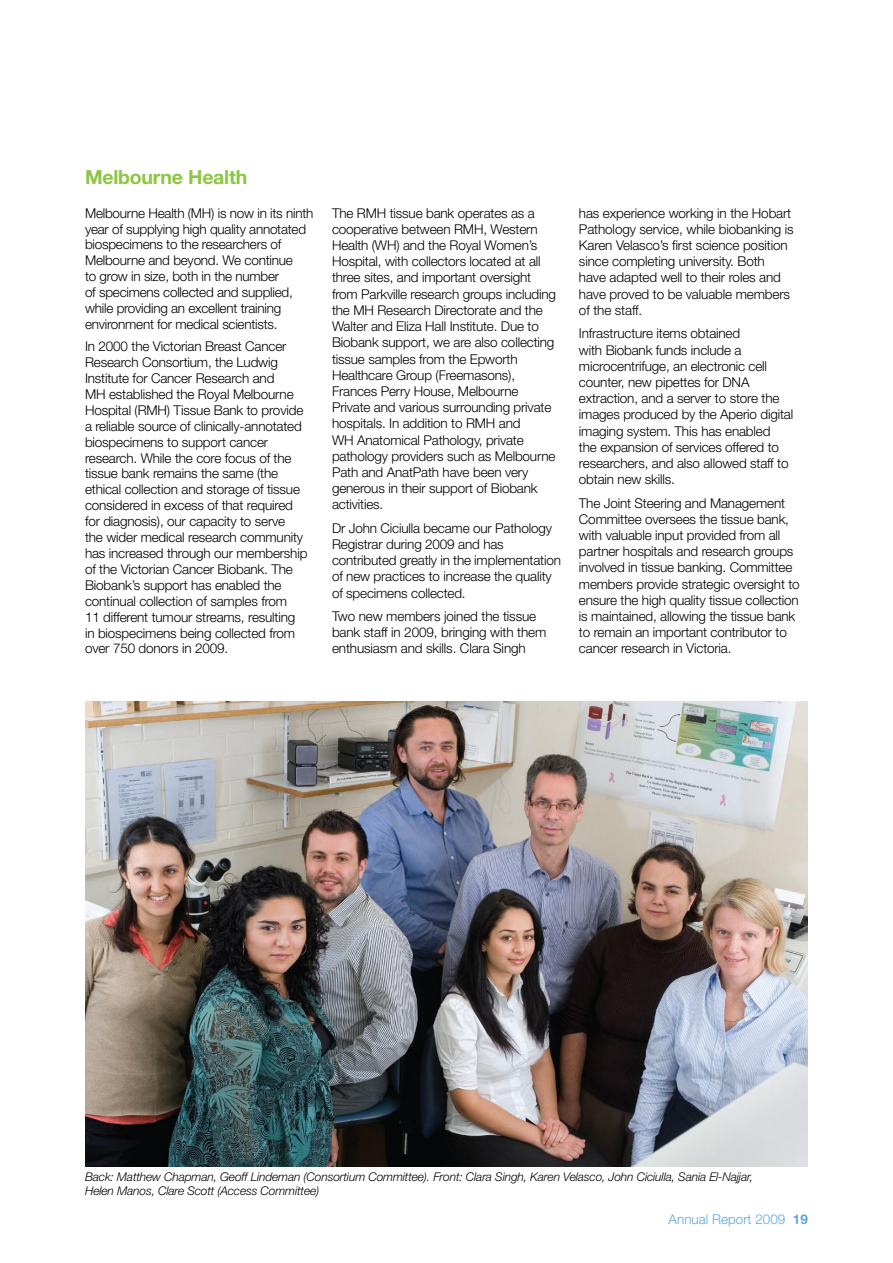
<style>
.page{position:relative;width:893px;height:1263px;background:#fff}
.page>*{position:absolute;margin:0;border:0;box-sizing:border-box;transform-origin:0 0}
.t1{font:700 19.5px "Helvetica Neue";letter-spacing:-.01em;color:#8cc642}
.t2{font:300 13.5px/16.2px "Helvetica Neue";letter-spacing:-.01em;color:#000}
.t3{font:300 13.5px "Helvetica Neue";color:#5ea7dc}
.t4{font:italic 300 12px/14.4px "Helvetica Neue";letter-spacing:-.01em;color:#000}
.s1{font-weight:700}
</style>
<div class="page">
<img style="left:85px;top:702px;width:723px;height:464px">
<h1 class="t1" style="left:85px;top:165px;width:164px">Melbourne Health</h1>
<p class="t2" style="left:85px;top:205px;width:230px">Melbourne Health (MH) is now in its ninth year of supplying high quality annotated biospecimens to the researchers of Melbourne and beyond. We continue<br>to grow in size, both in the number<br>of specimens collected and supplied, while providing an excellent training environment for medical scientists.</p>
<p class="t2" style="left:85px;top:338px;width:224px">In 2000 the Victorian Breast Cancer Research Consortium, the Ludwig Institute for Cancer Research and<br>MH established the Royal Melbourne Hospital (RMH) Tissue Bank to provide a reliable source of clinically-annotated biospecimens to support cancer research. While the core focus of the tissue bank remains the same (the ethical collection and storage of tissue considered in excess of that required for diagnosis), our capacity to serve<br>the wider medical research community has increased through our membership of the Victorian Cancer Biobank. The Biobank’s support has enabled the continual collection of samples from<br>11 different tumour streams, resulting in biospecimens being collected from over 750 donors in 2009.</p>
<p class="t2" style="left:332px;top:204px;width:226px">The RMH tissue bank operates as a cooperative between RMH, Western Health (WH) and the Royal Women’s Hospital, with collectors located at all three sites, and important oversight from Parkville research groups including the MH Research Directorate and the Walter and Eliza Hall Institute. Due to Biobank support, we are also collecting tissue samples from the Epworth Healthcare Group (Freemasons), Frances Perry House, Melbourne Private and various surrounding private hospitals. In addition to RMH and<br>WH Anatomical Pathology, private pathology providers such as Melbourne Path and AnatPath have been very generous in their support of Biobank activities.</p>
<p class="t2" style="left:332px;top:519px;width:230px">Dr John Ciciulla became our Pathology Registrar during 2009 and has contributed greatly in the implementation of new practices to increase the quality of specimens collected.</p>
<p class="t2" style="left:332px;top:608px;width:216px">Two new members joined the tissue bank staff in 2009, bringing with them enthusiasm and skills. Clara Singh</p>
<p class="t2" style="left:579px;top:204px;width:216px">has experience working in the Hobart Pathology service, while biobanking is Karen Velasco’s first science position since completing university. Both have adapted well to their roles and have proved to be valuable members of the staff.</p>
<p class="t2" style="left:579px;top:325px;width:216px">Infrastructure items obtained<br>with Biobank funds include a microcentrifuge, an electronic cell counter, new pipettes for DNA extraction, and a server to store the images produced by the Aperio digital imaging system. This has enabled<br>the expansion of services offered to researchers, and also allowed staff to obtain new skills.</p>
<p class="t2" style="left:579px;top:494px;width:222px">The Joint Steering and Management Committee oversees the tissue bank, with valuable input provided from all partner hospitals and research groups involved in tissue banking. Committee members provide strategic oversight to ensure the high quality tissue collection is maintained, allowing the tissue bank to remain an important contributor to cancer research in Victoria.</p>
<p class="t4" style="left:85px;top:1169px;width:669px">Back: Matthew Chapman, Geoff Lindeman (Consortium Committee). Front: Clara Singh, Karen Velasco, John Ciciulla, Sania El-Najjar,<br>Helen Manos, Clare Scott (Access Committee)</p>
<p class="t3" style="left:669px;top:1211px;width:141px">Annual Report 2009 <span class="s1">19</span></p>
</div>
